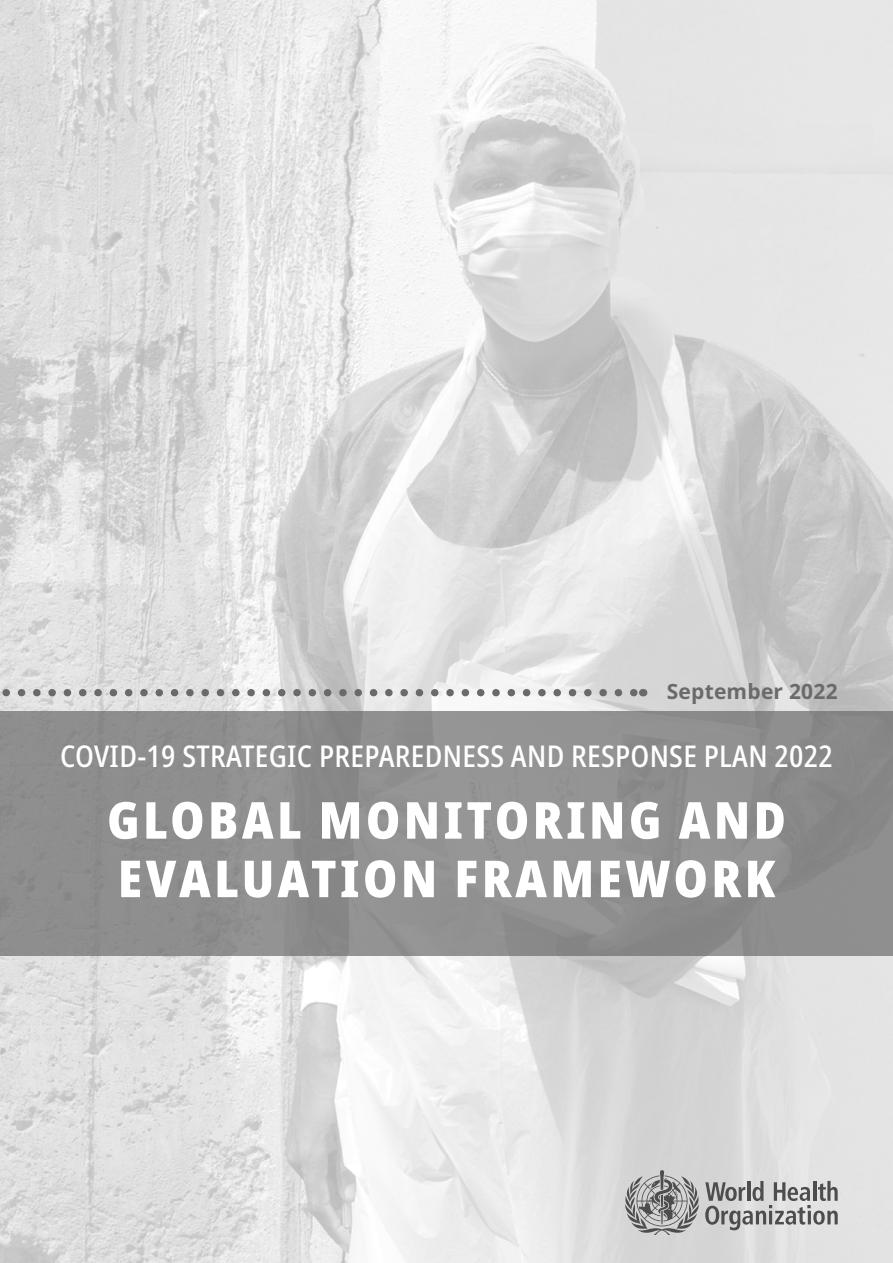
<style>
.page{position:relative;width:893px;height:1263px;background:#fff}
.page>*{position:absolute;margin:0;border:0;box-sizing:border-box;transform-origin:0 0}
.t1{font:900 condensed 51px/58.5px "Noto Sans";letter-spacing:.07em;color:#fff}
.t2{font:500 condensed 30px "Noto Sans";letter-spacing:.01em;color:#fff}
.t3{font:700 21px "Noto Sans";letter-spacing:.01em;color:#6a6a6a}
</style>
<div class="page">
<img style="left:0;top:0;width:893px;height:1263px">
<svg style="left:625px;top:1170px;width:213px;height:65px;background:#b3b3b4"></svg>
<div style="left:0;top:711px;width:893px;height:244px;background:#8f8f8f"></div>
<svg style="left:0;top:689px;width:635px;height:7px;background:#b2b2b2"></svg>
<p class="t3" style="left:667px;top:677px;width:172px">September 2022</p>
<p class="t2" style="left:60px;top:735px;width:774px">COVID‑19 STRATEGIC PREPAREDNESS AND RESPONSE PLAN 2022</p>
<h1 class="t1" style="left:107px;top:791px;width:680px">GLOBAL MONITORING AND<br>EVALUATION FRAMEWORK</h1>
</div>
